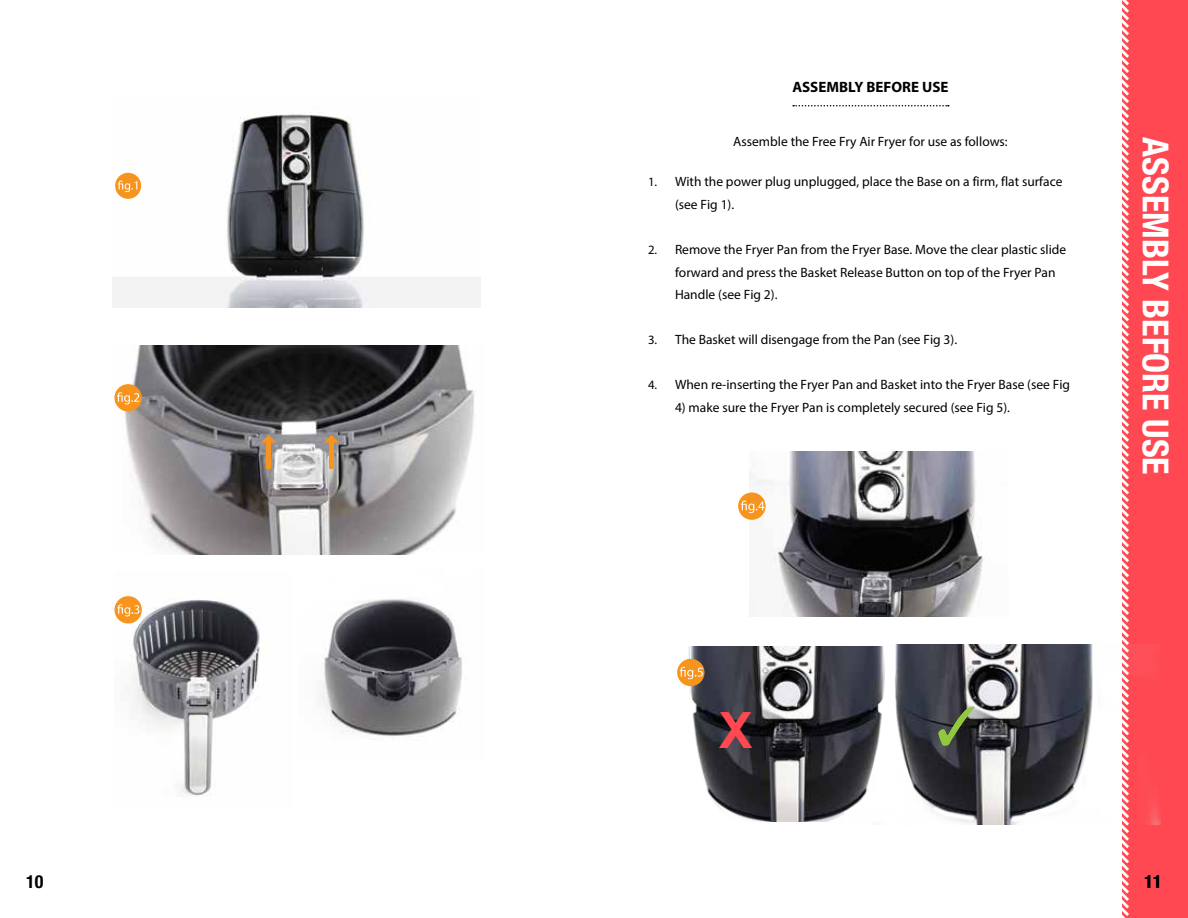
<style>
.page{position:relative;width:1188px;height:918px;background:#fff}
.page>*{position:absolute;margin:0;border:0;box-sizing:border-box;transform-origin:0 0}
.t1{font:700 49.95px "Arial";color:#ff4851}
.t2{font:700 condensed 36px "Helvetica Neue LT Std";color:#fff}
.t3{font:700 condensed 18px "Helvetica Neue LT Std";color:#000}
.t4{font:700 15px "Myriad Pro";color:#000}
.t5{font:13.5px/22.5px "Myriad Pro";color:#000}
.s1{font-size:12.75px}
</style>
<div class="page">
<div style="left:1122px;top:0;width:66px;height:918px;background:#ff4851"></div>
<svg style="left:1122px;top:0;width:8px;height:918px"></svg>
<svg style="left:793px;top:105px;width:156px;height:1px"></svg>
<img style="left:115px;top:345px;width:360px;height:210px">
<img style="left:117px;top:596px;width:143px;height:201px">
<img style="left:322px;top:599px;width:140px;height:137px">
<img style="left:112px;top:114px;width:369px;height:194px">
<div style="left:115px;top:173px;width:26px;height:26px;background:#f7941e;border-radius:50%"></div>
<svg style="left:118px;top:181px;width:19px;height:11px"></svg>
<div style="left:114px;top:384px;width:28px;height:28px;background:#f7941e;border-radius:50%"></div>
<svg style="left:117px;top:392px;width:22px;height:12px"></svg>
<div style="left:114px;top:596px;width:28px;height:28px;background:#f7941e;border-radius:50%"></div>
<svg style="left:117px;top:604px;width:22px;height:12px"></svg>
<div style="left:329px;top:439px;width:5px;height:30px;background:#f7941e"></div>
<svg style="left:324px;top:435px;width:15px;height:8px"></svg>
<div style="left:266px;top:439px;width:5px;height:30px;background:#f7941e"></div>
<svg style="left:261px;top:435px;width:15px;height:8px"></svg>
<img style="left:841px;top:645px;width:320px;height:179px">
<img style="left:677px;top:647px;width:273px;height:174px">
<img style="left:750px;top:451px;width:233px;height:165px">
<div style="left:677px;top:659px;width:28px;height:27px;background:#f7941e;border-radius:50%"></div>
<svg style="left:680px;top:667px;width:23px;height:12px"></svg>
<svg style="left:939px;top:707px;width:35px;height:39px"></svg>
<div style="left:738px;top:492px;width:28px;height:28px;background:#f7941e;border-radius:50%"></div>
<svg style="left:741px;top:501px;width:24px;height:12px"></svg>
<h3 class="t3" style="left:26px;top:871px;width:19px">10</h3>
<p class="t4" style="left:792px;top:77px;width:158px">ASSEMBLY BEFORE USE</p>
<p class="t5" style="left:733px;top:130px;width:276px">Assemble the Free Fry Air Fryer for use as follows:</p>
<p class="t5" style="left:675px;top:170px;width:389px;line-height:23.1px;text-indent:-27px"><span class="s1">1.</span> With the power plug unplugged, place the Base on a firm, flat surface (see Fig 1).</p>
<p class="t5" style="left:675px;top:238px;width:393px;text-indent:-27px"><span class="s1">2.</span> Remove the Fryer Pan from the Fryer Base. Move the clear plastic slide forward and press the Basket Release Button on top of the Fryer Pan<br>Handle (see Fig 2).</p>
<p class="t5" style="left:648px;top:328px;width:311px"><span class="s1">3.</span> The Basket will disengage from the Pan (see Fig 3).</p>
<p class="t5" style="left:648px;top:373px;width:424px"><span class="s1">4.</span> When re-inserting the Fryer Pan and Basket into the Fryer Base (see Fig</p>
<p class="t5" style="left:675px;top:396px;width:337px">4) make sure the Fryer Pan is completely secured (see Fig 5).</p>
<h2 class="t2" style="left:1177px;top:137px;width:339px;rotate:90deg">ASSEMBLY BEFORE USE</h2>
<h1 class="t1" style="left:719px;top:697px;width:35px">X</h1>
<h3 class="t3" style="left:1145px;top:871px;width:19px">11</h3>
</div>
